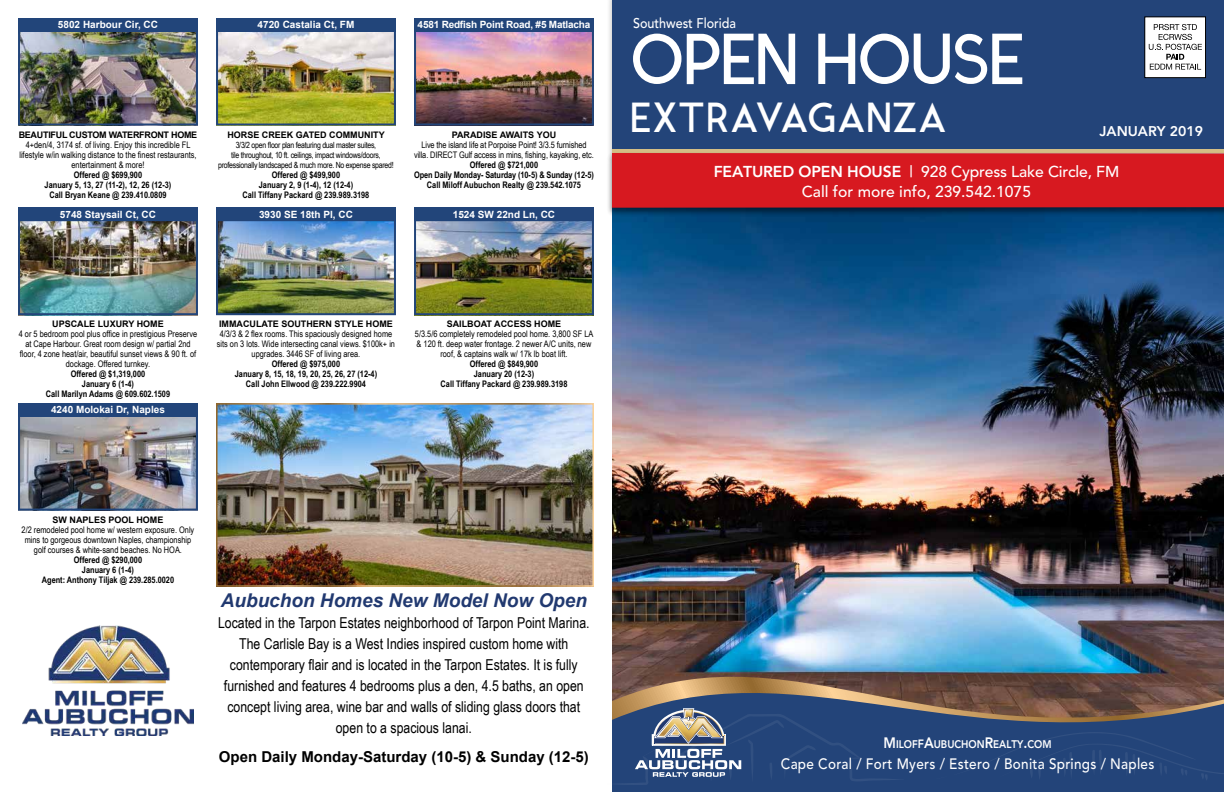
<style>
.page{position:relative;width:1224px;height:792px;background:#fff}
.page>*{position:absolute;margin:0;border:0;box-sizing:border-box;transform-origin:0 0}
.t1{font:72px "Ikaros";letter-spacing:-.035em;color:#fff}
.t2{font:42px "Ikaros";color:#fff}
.t3{font:italic 700 19px "Arial";color:#213970}
.t4{font:500 15.7px/20px "Avenir";color:#fff;text-align:center}
.t5{font:15px/21px "Arial Narrow";color:#000;text-align:center}
.t6{font:500 15px "Avenir";letter-spacing:.02em;color:#fff;scale:.9 1}
.t7{font:700 15px "Arial";color:#000}
.t8{font:500 14px "Avenir";color:#fff;scale:.9 1}
.t9{font:800 14px "Avenir";color:#fff}
.t10{font:800 11px "Avenir";color:#fff;scale:.9 1}
.t11{font:700 10px "Arial";color:#fff}
.t12{font:700 10px "Arial";letter-spacing:-.02em;color:#fff}
.t13{font:9px/10px "Arial Narrow";color:#000;text-align:center}
.t14{font:700 9px/10px "Arial Narrow";color:#000;text-align:center}
.t15{font:700 9px "Arial";color:#000}
.t16{font:700 9px "Arial";letter-spacing:-.03em;color:#000}
.t17{font:8.5px/10px "Arial Narrow";letter-spacing:-.03em;color:#000;text-align:center}
.s1{font-weight:800}
.s2{font-size:15px}
.s3{font-size:12px}
</style>
<div class="page">
<img style="left:612px;top:217px;width:612px;height:423px">
<img style="left:612px;top:640px;width:612px;height:152px">
<div style="left:931px;top:732px;width:293px;height:49px;background:#234479"></div>
<div style="left:612px;top:0;width:612px;height:151px;background:#234479"></div>
<hr style="left:612px;top:149px;width:612px;height:4px;background:#d4be85">
<svg style="left:612px;top:708px;width:292px;height:77px;background:#3b5682"></svg>
<img style="left:18px;top:32px;width:180px;height:94px">
<div style="left:18px;top:29px;width:180px;height:96px;border:2px solid #22457a"></div>
<div style="left:18px;top:18px;width:180px;height:14px;background:#22457a"></div>
<img style="left:21px;top:222px;width:174px;height:90px">
<div style="left:18px;top:219px;width:180px;height:96px;border:2px solid #22457a"></div>
<div style="left:18px;top:208px;width:180px;height:13px;background:#22457a"></div>
<img style="left:21px;top:418px;width:174px;height:90px">
<div style="left:18px;top:415px;width:180px;height:96px;border:2px solid #22457a"></div>
<div style="left:18px;top:403px;width:180px;height:14px;background:#22457a"></div>
<img style="left:219px;top:222px;width:174px;height:90px">
<div style="left:216px;top:219px;width:180px;height:96px;border:2px solid #22457a"></div>
<div style="left:216px;top:208px;width:180px;height:13px;background:#22457a"></div>
<img style="left:417px;top:222px;width:174px;height:90px">
<div style="left:414px;top:219px;width:180px;height:96px;border:2px solid #22457a"></div>
<div style="left:414px;top:208px;width:180px;height:13px;background:#22457a"></div>
<img style="left:216px;top:32px;width:180px;height:94px">
<div style="left:216px;top:29px;width:180px;height:96px;border:2px solid #22457a"></div>
<div style="left:216px;top:18px;width:180px;height:14px;background:#22457a"></div>
<img style="left:414px;top:32px;width:180px;height:94px">
<div style="left:414px;top:29px;width:180px;height:96px;border:2px solid #22457a"></div>
<div style="left:414px;top:18px;width:180px;height:14px;background:#22457a"></div>
<div style="left:1145px;top:17px;width:60px;height:60px;background:#fff"></div>
<svg style="left:1149px;top:24px;width:53px;height:46px"></svg>
<div style="left:1145px;top:17px;width:61px;height:61px;border:1px solid #000"></div>
<div style="left:606px;top:152px;width:618px;height:65px;background:#000;opacity:.5"></div>
<div style="left:612px;top:153px;width:612px;height:55px;background:#d71920"></div>
<img style="left:219px;top:406px;width:372px;height:178px">
<img style="left:22px;top:626px;width:172px;height:110px">
<p class="t11" style="left:58px;top:18px;width:102px">5802 Harbour Cir, CC</p>
<h3 class="t8" style="left:633px;top:15px;width:116px">Southwest Florida</h3>
<p class="t12" style="left:418px;top:18px;width:174px">4581 Redfish Point Road, #5 Matlacha</p>
<p class="t11" style="left:258px;top:18px;width:98px">4720 Castalia Ct, FM</p>
<p class="t16" style="left:19px;top:129px;width:180px">BEAUTIFUL CUSTOM WATERFRONT HOME</p>
<p class="t13" style="left:19px;top:139px;width:179px">4+den/4, 3174 sf. of living. Enjoy this incredible FL lifestyle w/in walking distance to the finest restaurants, entertainment &amp; more!</p>
<p class="t14" style="left:45px;top:169px;width:128px">Offered @ $699,900<br>January 5, 13, 27 (11-2), 12, 26 (12-3)<br>Call Bryan Keane @ 239.410.0809</p>
<p class="t11" style="left:60px;top:208px;width:98px">5748 Staysail Ct, CC</p>
<p class="t15" style="left:227px;top:129px;width:159px">HORSE CREEK GATED COMMUNITY</p>
<p class="t17" style="left:218px;top:139px;width:177px">3/3/2 open floor plan featuring dual master suites,<br>tile throughout, 10 ft. ceilings, impact windows/doors, professionally landscaped &amp; much more. No expense spared!</p>
<p class="t14" style="left:243px;top:169px;width:128px">Offered @ $499,900<br>January 2, 9 (1-4), 12 (12-4)<br>Call Tiffany Packard @ 239.989.3198</p>
<p class="t11" style="left:259px;top:208px;width:95px">3930 SE 18th Pl, CC</p>
<p class="t15" style="left:452px;top:129px;width:106px">PARADISE AWAITS YOU</p>
<p class="t13" style="left:414px;top:139px;width:181px">Live the island life at Porpoise Point! 3/3.5 furnished villa. DIRECT Gulf access in mins, fishing, kayaking, etc.</p>
<p class="t14" style="left:414px;top:159px;width:181px">Offered @ $721,000<br>Open Daily Monday- Saturday (10-5) &amp; Sunday (12-5)<br>Call Miloff Aubuchon Realty @ 239.542.1075</p>
<p class="t11" style="left:453px;top:208px;width:104px">1524 SW 22nd Ln, CC</p>
<h1 class="t1" style="left:630px;top:17px;width:398px">OPEN HOUSE</h1>
<h2 class="t2" style="left:630px;top:93px;width:318px">EXTRAVAGANZA</h2>
<h3 class="t9" style="left:1100px;top:122px;width:105px">JANUARY 2019</h3>
<h3 class="t4" style="left:714px;top:162px;width:407px"><span class="s1">FEATURED OPEN HOUSE</span> | 928 Cypress Lake Circle, FM<br>Call for more info, 239.542.1075</h3>
<p class="t15" style="left:52px;top:318px;width:113px">UPSCALE LUXURY HOME</p>
<p class="t13" style="left:19px;top:329px;width:180px">4 or 5 bedroom pool plus office in prestigious Preserve at Cape Harbour. Great room design w/ partial 2nd floor, 4 zone heat/air, beautiful sunset views &amp; 90 ft. of dockage. Offered turnkey.</p>
<p class="t14" style="left:46px;top:369px;width:126px">Offered @ $1,319,000<br>January 6 (1-4)<br>Call Marilyn Adams @ 609.602.1509</p>
<p class="t11" style="left:51px;top:403px;width:115px">4240 Molokai Dr, Naples</p>
<p class="t15" style="left:219px;top:318px;width:175px">IMMACULATE SOUTHERN STYLE HOME</p>
<p class="t13" style="left:217px;top:329px;width:180px">4/3/3 &amp; 2 flex rooms. This spaciously designed home sits on 3 lots. Wide intersecting canal views. $100k+ in upgrades. 3446 SF of living area.</p>
<p class="t14" style="left:235px;top:359px;width:144px">Offered @ $975,000<br>January 8, 15, 18, 19, 20, 25, 26, 27 (12-4)<br>Call John Ellwood @ 239.222.9904</p>
<p class="t15" style="left:447px;top:318px;width:116px">SAILBOAT ACCESS HOME</p>
<p class="t13" style="left:415px;top:329px;width:180px">5/3.5/6 completely remodeled pool home. 3,800 SF LA &amp; 120 ft. deep water frontage. 2 newer A/C units, new roof, &amp; captains walk w/ 17k lb boat lift.</p>
<p class="t14" style="left:441px;top:359px;width:128px">Offered @ $849,900<br>January 20 (12-3)<br>Call Tiffany Packard @ 239.989.3198</p>
<p class="t15" style="left:53px;top:514px;width:112px">SW NAPLES POOL HOME</p>
<p class="t13" style="left:22px;top:524px;width:174px">2/2 remodeled pool home w/ western exposure. Only mins to gorgeous downtown Naples, championship golf courses &amp; white-sand beaches. No HOA.</p>
<p class="t14" style="left:42px;top:554px;width:134px">Offered @ $290,000<br>January 6 (1-4)<br>Agent: Anthony Tiljak @ 239.285.0020</p>
<h3 class="t3" style="left:221px;top:588px;width:368px">Aubuchon Homes New Model Now Open</h3>
<p class="t5" style="left:218px;top:612px;width:373px">Located in the Tarpon Estates neighborhood of Tarpon Point Marina.<br>The Carlisle Bay is a West Indies inspired custom home with contemporary flair and is located in the Tarpon Estates. It is fully furnished and features 4 bedrooms plus a den, 4.5 baths, an open concept living area, wine bar and walls of sliding glass doors that open to a spacious lanai.</p>
<h3 class="t7" style="left:219px;top:747px;width:372px">Open Daily Monday-Saturday (10-5) &amp; Sunday (12-5)</h3>
<p class="t10" style="left:884px;top:738px;width:188px"><span class="s2">M</span>ILOF<span class="s3">F</span><span class="s2">A</span>UBUCHON<span class="s2">R</span>EALTY<span class="s2">.</span>COM</p>
<h3 class="t6" style="left:781px;top:755px;width:416px">Cape Coral / Fort Myers / Estero / Bonita Springs / Naples</h3>
</div>
